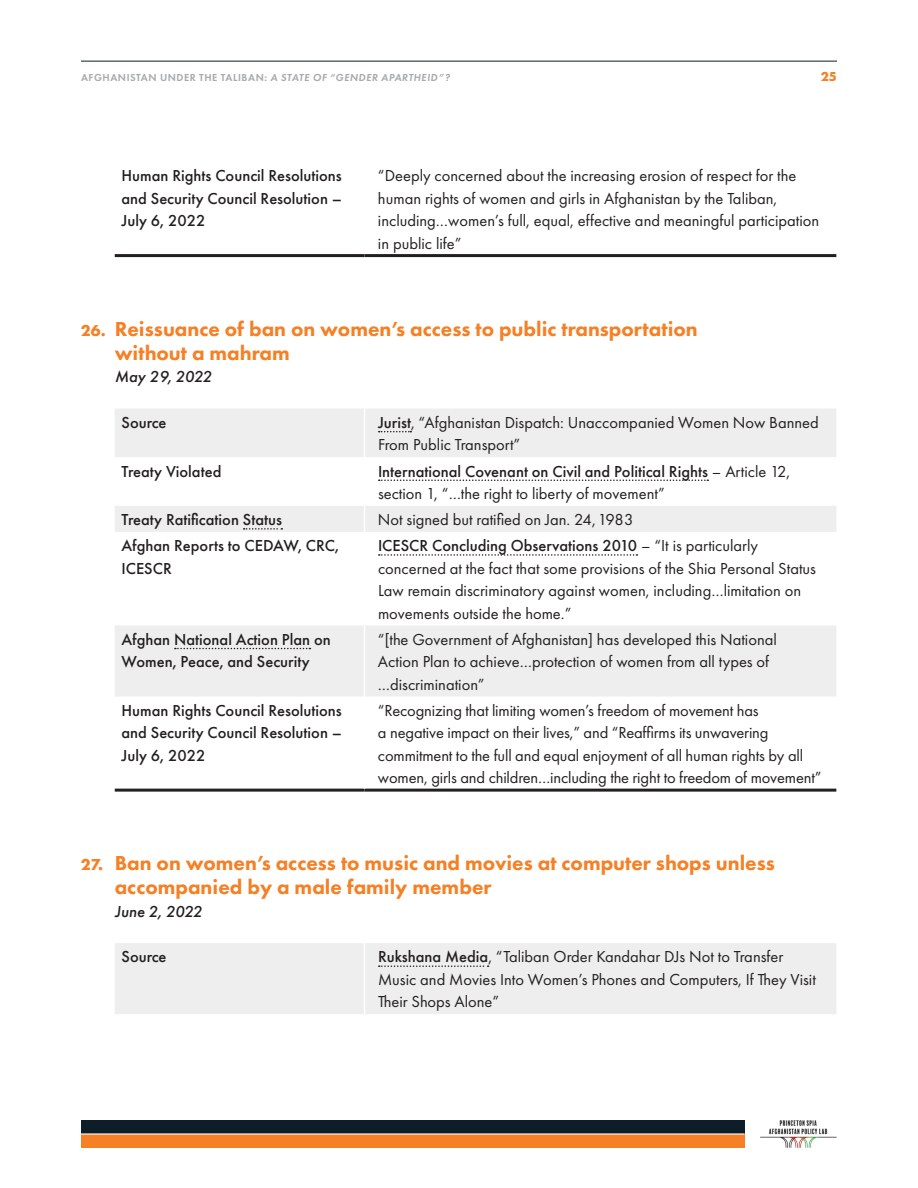
<style>
.page{position:relative;width:918px;height:1188px;background:#fff}
.page>*{position:absolute;margin:0;border:0;box-sizing:border-box;transform-origin:0 0}
.t1{font:800 21px/24px "Futura PT";color:#f58025}
.t2{font:16.5px/22.5px "Futura PT";color:#231f20}
.t3{font:500 16.5px/22.5px "Futura PT";color:#231f20;text-align:justify}
.t4{font:italic 500 16.5px "Futura PT";color:#231f20}
.t5{font:700 13.5px "Futura PT";color:#f58025}
.t6{font:600 10.5px "Futura PT";letter-spacing:.05em;color:#a7a9ac}
.s1{font-style:italic}
.s2{font-weight:700;font-size:16.5px}
.s3{font-weight:500}
</style>
<div class="page">
<hr style="left:81px;top:61px;width:756px;height:1px;background:#0d1e29">
<div style="left:81px;top:1134px;width:664px;height:14px;background:#f58025"></div>
<div style="left:81px;top:1120px;width:664px;height:14px;background:#0d1e29"></div>
<hr style="left:81px;top:1133px;width:664px;height:2px;background:#fff">
<img style="left:760px;top:1120px;width:77px;height:28px">
<hr style="left:115px;top:254px;width:249px;height:3px;background:#231f20">
<hr style="left:364px;top:254px;width:472px;height:3px;background:#231f20">
<svg style="left:115px;top:409px;width:721px;height:287px;fill:#f0f0f0"></svg>
<hr style="left:115px;top:789px;width:249px;height:3px;background:#231f20">
<hr style="left:364px;top:789px;width:472px;height:3px;background:#231f20">
<hr style="left:364px;top:409px;width:1px;height:48px;background:#fff">
<hr style="left:364px;top:457px;width:1px;height:49px;background:#fff">
<svg style="left:364px;top:506px;width:1px;height:26px"></svg>
<hr style="left:364px;top:532px;width:1px;height:93px;background:#fff">
<hr style="left:364px;top:625px;width:1px;height:72px;background:#fff">
<svg style="left:379px;top:431px;width:32px;height:1px"></svg>
<svg style="left:379px;top:480px;width:329px;height:1px"></svg>
<svg style="left:244px;top:528px;width:38px;height:2px"></svg>
<svg style="left:379px;top:554px;width:258px;height:2px"></svg>
<svg style="left:175px;top:648px;width:135px;height:1px"></svg>
<div style="left:115px;top:943px;width:721px;height:71px;background:#eee"></div>
<hr style="left:364px;top:943px;width:1px;height:71px;background:#fff">
<svg style="left:379px;top:965px;width:110px;height:2px"></svg>
<p class="t6" style="left:81px;top:71px;width:370px">AFGHANISTAN UNDER THE TALIBAN: <span class="s1">A STATE OF “GENDER APARTHEID”?</span></p>
<p class="t5" style="left:821px;top:68px;width:18px">25</p>
<p class="t3" style="left:122px;top:165px;width:222px">Human Rights Council Resolutions and Security Council Resolution – July 6, 2022</p>
<p class="t2" style="left:378px;top:165px;width:443px">“Deeply concerned about the increasing erosion of respect for the human rights of women and girls in Afghanistan by the Taliban, including…women’s full, equal, effective and meaningful participation in public life”</p>
<p class="t1" style="left:115px;top:316px;width:585px;text-indent:-34px"><span class="s2">26.</span> Reissuance of ban on women’s access to public transportation without a mahram</p>
<p class="t4" style="left:115px;top:367px;width:99px">May 29, 2022</p>
<p class="t3" style="left:122px;top:411px;width:47px">Source</p>
<p class="t2" style="left:378px;top:411px;width:442px"><span class="s3">Jurist</span>, “Afghanistan Dispatch: Unaccompanied Women Now Banned<br>From Public Transport”</p>
<p class="t3" style="left:122px;top:460px;width:101px">Treaty Violated</p>
<p class="t2" style="left:378px;top:460px;width:414px"><span class="s3">International Covenant on Civil and Political Rights</span> – Article 12, section 1, “…the right to liberty of movement”</p>
<p class="t3" style="left:122px;top:508px;width:162px">Treaty Ratification Status</p>
<p class="t2" style="left:378px;top:508px;width:257px">Not signed but ratified on Jan. 24, 1983</p>
<p class="t3" style="left:122px;top:534px;width:219px">Afghan Reports to CEDAW, CRC,<br>ICESCR</p>
<p class="t2" style="left:378px;top:534px;width:440px"><span class="s3">ICESCR Concluding Observations 2010</span> – “It is particularly concerned at the fact that some provisions of the Shia Personal Status Law remain discriminatory against women, including…limitation on movements outside the home.”</p>
<p class="t3" style="left:122px;top:628px;width:211px">Afghan National Action Plan on<br>Women, Peace, and Security</p>
<p class="t2" style="left:378px;top:628px;width:400px">“[the Government of Afghanistan] has developed this National<br>Action Plan to achieve…protection of women from all types of …discrimination”</p>
<p class="t3" style="left:122px;top:699px;width:222px">Human Rights Council Resolutions and Security Council Resolution – July 6, 2022</p>
<p class="t2" style="left:378px;top:699px;width:445px">“Recognizing that limiting women’s freedom of movement has<br>a negative impact on their lives,” and “Reaffirms its unwavering commitment to the full and equal enjoyment of all human rights by all women, girls and children…including the right to freedom of movement”</p>
<p class="t1" style="left:115px;top:851px;width:662px;text-indent:-34px"><span class="s2">27.</span> Ban on women’s access to music and movies at computer shops unless accompanied by a male family member</p>
<p class="t4" style="left:115px;top:901px;width:89px">June 2, 2022</p>
<p class="t3" style="left:122px;top:946px;width:47px">Source</p>
<p class="t2" style="left:378px;top:946px;width:439px"><span class="s3">Rukshana Media</span>, “Taliban Order Kandahar DJs Not to Transfer<br>Music and Movies Into Women’s Phones and Computers, If They Visit<br>Their Shops Alone”</p>
</div>
